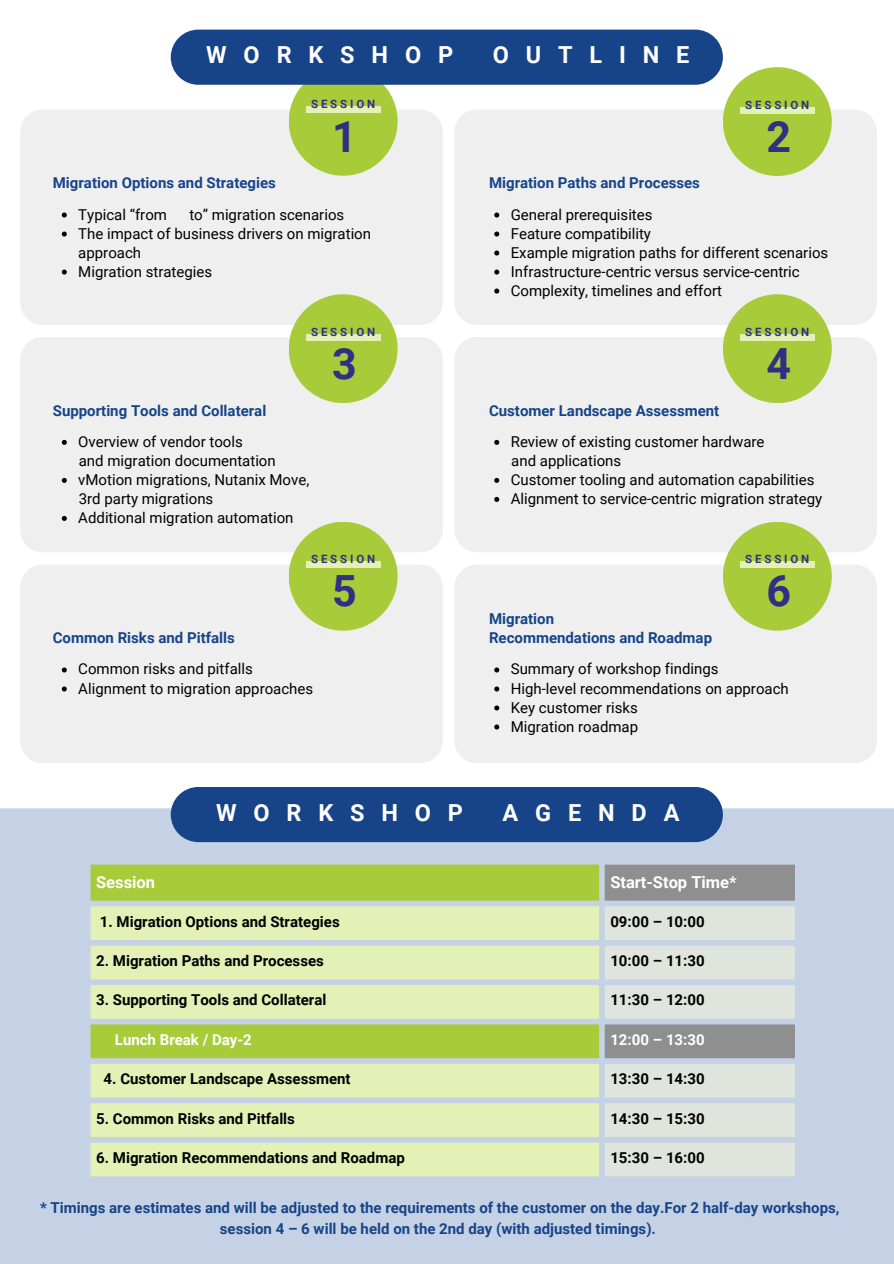
<style>
.page{position:relative;width:894px;height:1264px;background:#fff}
.page>*{position:absolute;margin:0;border:0;box-sizing:border-box;transform-origin:0 0}
.t1{font:700 43.05px "Roboto";color:#312f84}
.t2{font:700 23.55px "Roboto";letter-spacing:.715em;color:#fff}
.t3{font:700 16.5px "Roboto";color:#fff}
.t4{font:15px/19px "Roboto";color:#000}
.t5{font:700 15px/19.2px "Roboto";color:#174489}
.t6{font:700 15px "Roboto";color:#000}
.t7{font:700 15px "Roboto";color:#fff}
.t8{font:700 11.55px "Roboto";letter-spacing:.25em;color:#312f84}
</style>
<div class="page">
<div style="left:20px;top:337px;width:422px;height:215px;background:#eeefee;border-radius:23px"></div>
<div style="left:20px;top:564px;width:422px;height:199px;background:#eeefee;border-radius:22px"></div>
<div style="left:454px;top:109px;width:422px;height:216px;background:#eeefee;border-radius:22px"></div>
<div style="left:454px;top:337px;width:422px;height:215px;background:#eeefee;border-radius:22px"></div>
<div style="left:454px;top:564px;width:422px;height:199px;background:#eeefee;border-radius:22px"></div>
<div style="left:20px;top:109px;width:422px;height:216px;background:#eeefee;border-radius:23px"></div>
<div style="left:289px;top:67px;width:108px;height:109px;background:#a8cb3a;border-radius:50%"></div>
<div style="left:306px;top:107px;width:74px;height:6px;background:#e3f1b7"></div>
<div style="left:171px;top:30px;width:551px;height:55px;background:#174489;border-radius:28px"></div>
<div style="left:0;top:808px;width:893px;height:455px;background:#c5d1e4"></div>
<div style="left:171px;top:787px;width:551px;height:55px;background:#174489;border-radius:28px"></div>
<div style="left:289px;top:294px;width:108px;height:109px;background:#a8cb3a;border-radius:50%"></div>
<div style="left:306px;top:334px;width:74px;height:6px;background:#e3f1b7"></div>
<div style="left:289px;top:522px;width:108px;height:108px;background:#a8cb3a;border-radius:50%"></div>
<div style="left:306px;top:561px;width:74px;height:7px;background:#e3f1b7"></div>
<div style="left:722px;top:67px;width:109px;height:109px;background:#a8cb3a;border-radius:50%"></div>
<div style="left:739px;top:107px;width:75px;height:6px;background:#e3f1b7"></div>
<div style="left:722px;top:294px;width:109px;height:109px;background:#a8cb3a;border-radius:50%"></div>
<div style="left:739px;top:334px;width:75px;height:6px;background:#e3f1b7"></div>
<div style="left:722px;top:522px;width:109px;height:108px;background:#a8cb3a;border-radius:50%"></div>
<div style="left:739px;top:561px;width:75px;height:7px;background:#e3f1b7"></div>
<div style="left:90px;top:864px;width:509px;height:37px;background:#a8cb3a"></div>
<div style="left:604px;top:864px;width:190px;height:37px;background:#8f8f8f"></div>
<svg style="left:90px;top:906px;width:509px;height:270px;fill:#e3f1b7"></svg>
<svg style="left:604px;top:906px;width:190px;height:270px;fill:#dfe4dd"></svg>
<svg style="left:62px;top:212px;width:5px;height:5px"></svg>
<svg style="left:62px;top:231px;width:5px;height:5px"></svg>
<svg style="left:62px;top:269px;width:5px;height:5px"></svg>
<svg style="left:62px;top:440px;width:5px;height:5px"></svg>
<svg style="left:62px;top:478px;width:5px;height:5px"></svg>
<svg style="left:62px;top:516px;width:5px;height:5px"></svg>
<svg style="left:62px;top:667px;width:5px;height:5px"></svg>
<svg style="left:62px;top:686px;width:5px;height:5px"></svg>
<svg style="left:494px;top:212px;width:5px;height:5px"></svg>
<svg style="left:494px;top:231px;width:5px;height:5px"></svg>
<svg style="left:494px;top:250px;width:5px;height:5px"></svg>
<svg style="left:494px;top:269px;width:5px;height:5px"></svg>
<svg style="left:494px;top:288px;width:5px;height:5px"></svg>
<svg style="left:494px;top:440px;width:5px;height:5px"></svg>
<svg style="left:494px;top:478px;width:5px;height:5px"></svg>
<svg style="left:494px;top:497px;width:5px;height:5px"></svg>
<svg style="left:494px;top:667px;width:5px;height:5px"></svg>
<svg style="left:494px;top:686px;width:5px;height:5px"></svg>
<svg style="left:494px;top:705px;width:5px;height:5px"></svg>
<svg style="left:494px;top:724px;width:5px;height:5px"></svg>
<p class="t2" style="left:206px;top:42px;width:248px">WORKSHOP</p>
<p class="t2" style="left:492px;top:42px;width:198px">OUTLINE</p>
<h1 class="t8" style="left:311px;top:98px;width:66px">SESSION</h1>
<p class="t1" style="left:332px;top:112px;width:26px">1</p>
<p class="t8" style="left:745px;top:98px;width:66px">SESSION</p>
<p class="t1" style="left:766px;top:112px;width:26px">2</p>
<p class="t5" style="left:53px;top:174px;width:224px">Migration Options and Strategies</p>
<h2 class="t4" style="left:78px;top:205px;width:90px">Typical “from</h2>
<h2 class="t4" style="left:189px;top:205px;width:156px">to” migration scenarios</h2>
<p class="t4" style="left:78px;top:224px;width:294px">The impact of business drivers on migration approach</p>
<p class="t4" style="left:78px;top:262px;width:135px">Migration strategies</p>
<p class="t5" style="left:53px;top:401px;width:215px">Supporting Tools and Collateral</p>
<p class="t8" style="left:311px;top:325px;width:66px">SESSION</p>
<p class="t1" style="left:332px;top:339px;width:26px">3</p>
<p class="t4" style="left:78px;top:432px;width:166px">Overview of vendor tools</p>
<p class="t4" style="left:79px;top:451px;width:198px">and migration documentation</p>
<h1 class="t4" style="left:78px;top:470px;width:232px">vMotion migrations, Nutanix Move,</h1>
<p class="t4" style="left:79px;top:489px;width:136px">3rd party migrations</p>
<p class="t4" style="left:78px;top:508px;width:217px">Additional migration automation</p>
<h2 class="t5" style="left:53px;top:628px;width:183px">Common Risks and Pitfalls</h2>
<p class="t8" style="left:311px;top:552px;width:66px">SESSION</p>
<p class="t1" style="left:332px;top:566px;width:26px">5</p>
<p class="t4" style="left:78px;top:660px;width:176px">Common risks and pitfalls</p>
<p class="t4" style="left:78px;top:679px;width:236px">Alignment to migration approaches</p>
<p class="t5" style="left:489px;top:174px;width:212px">Migration Paths and Processes</p>
<p class="t4" style="left:510px;top:205px;width:143px">General prerequisites</p>
<p class="t4" style="left:510px;top:224px;width:142px">Feature compatibility</p>
<p class="t4" style="left:510px;top:243px;width:319px">Example migration paths for different scenarios</p>
<p class="t4" style="left:510px;top:262px;width:290px">Infrastructure-centric versus service-centric</p>
<p class="t4" style="left:510px;top:281px;width:213px">Complexity, timelines and effort</p>
<p class="t5" style="left:489px;top:401px;width:232px">Customer Landscape Assessment</p>
<p class="t8" style="left:745px;top:325px;width:66px">SESSION</p>
<p class="t1" style="left:766px;top:339px;width:26px">4</p>
<p class="t4" style="left:510px;top:432px;width:255px">Review of existing customer hardware</p>
<p class="t4" style="left:511px;top:451px;width:111px">and applications</p>
<p class="t4" style="left:510px;top:470px;width:305px">Customer tooling and automation capabilities</p>
<p class="t4" style="left:510px;top:489px;width:313px">Alignment to service-centric migration strategy</p>
<p class="t5" style="left:489px;top:609px;width:224px">Migration<br>Recommendations and Roadmap</p>
<p class="t8" style="left:745px;top:552px;width:66px">SESSION</p>
<h2 class="t1" style="left:766px;top:566px;width:26px">6</h2>
<p class="t4" style="left:510px;top:660px;width:209px">Summary of workshop findings</p>
<p class="t4" style="left:510px;top:679px;width:279px">High-level recommendations on approach</p>
<p class="t4" style="left:510px;top:698px;width:129px">Key customer risks</p>
<h2 class="t4" style="left:510px;top:717px;width:129px">Migration roadmap</h2>
<p class="t2" style="left:216px;top:799px;width:248px">WORKSHOP</p>
<p class="t2" style="left:502px;top:799px;width:178px">AGENDA</p>
<p class="t3" style="left:96px;top:873px;width:60px">Session</p>
<h3 class="t3" style="left:610px;top:873px;width:128px">Start-Stop Time*</h3>
<p class="t6" style="left:100px;top:912px;width:241px">1. Migration Options and Strategies</p>
<h3 class="t6" style="left:610px;top:912px;width:96px">09:00 – 10:00</h3>
<p class="t6" style="left:96px;top:952px;width:229px">2. Migration Paths and Processes</p>
<h2 class="t6" style="left:610px;top:952px;width:96px">10:00 – 11:30</h2>
<p class="t6" style="left:96px;top:991px;width:232px">3. Supporting Tools and Collateral</p>
<h3 class="t6" style="left:610px;top:991px;width:96px">11:30 – 12:00</h3>
<p class="t7" style="left:115px;top:1030px;width:138px">Lunch Break / Day-2</p>
<p class="t7" style="left:610px;top:1030px;width:96px">12:00 – 13:30</p>
<p class="t6" style="left:104px;top:1070px;width:248px">4. Customer Landscape Assessment</p>
<p class="t6" style="left:610px;top:1070px;width:96px">13:30 – 14:30</p>
<p class="t6" style="left:96px;top:1109px;width:200px">5. Common Risks and Pitfalls</p>
<p class="t6" style="left:610px;top:1109px;width:96px">14:30 – 15:30</p>
<h2 class="t6" style="left:96px;top:1148px;width:310px">6. Migration Recommendations and Roadmap</h2>
<p class="t6" style="left:610px;top:1148px;width:96px">15:30 – 16:00</p>
<h2 class="t5" style="left:40px;top:1196px;width:800px;line-height:21.5px;text-align:center">* Timings are estimates and will be adjusted to the requirements of the customer on the day.For 2 half-day workshops, session 4 – 6 will be held on the 2nd day (with adjusted timings).</h2>
</div>
